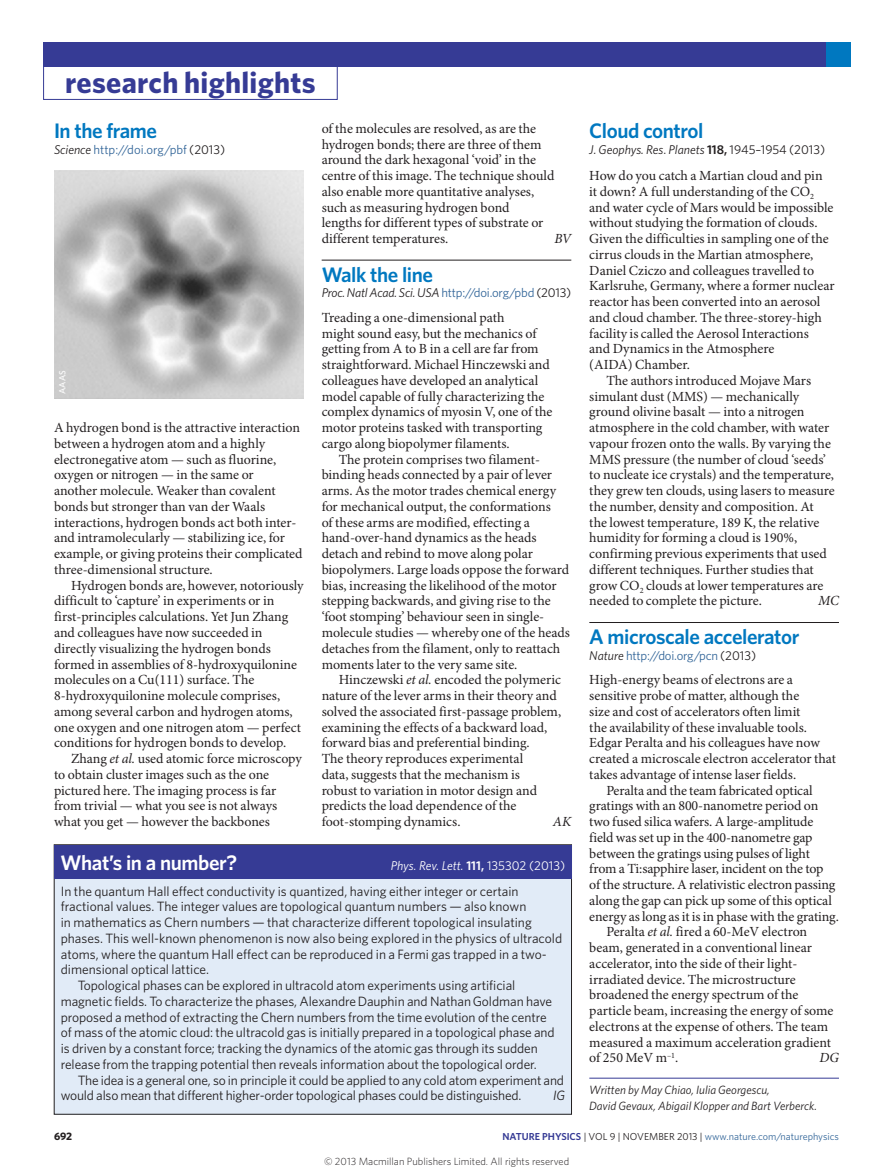
<style>
.page{position:relative;width:893px;height:1174px;background:#fff}
.page>*{position:absolute;margin:0;border:0;box-sizing:border-box;transform-origin:0 0}
.t1{font:700 30px "Whitney";letter-spacing:.01em;color:#363b95}
.Title_w_rule{font:600 21px "Whitney";letter-spacing:-.02em;color:#0078c0}
.Title{font:600 21px "Whitney";letter-spacing:-.02em;color:#0078c0}
.RH_box_title{font:600 21px "Whitney";letter-spacing:-.02em;color:#fff}
.Body_text{font:13.95px/15.8px "Minion Pro";letter-spacing:-.005em;color:#231f20}
.Body_first{font:13.95px/15.8px "Minion Pro";color:#231f20}
.Body_text-2{font:italic 13.95px "Minion Pro";letter-spacing:-.005em;color:#231f20}
.Box_body_text{font:13.5px/15.8px "Whitney";letter-spacing:-.005em;color:#231f20}
.Box_body_first{font:13.5px/15.8px "Whitney";color:#231f20}
.Box_body_text-2{font:italic 13.5px "Whitney";color:#231f20}
.Journal_DOI_ref{font:italic 12.75px "Whitney";letter-spacing:-.015em;color:#231f20}
.Journal_DOI_ref-2{font:12.75px "Whitney";color:#369}
.RH_box_title-2{font:italic 12.75px "Whitney";letter-spacing:-.01em;color:#fff}
.Author_information{font:italic 12px/15.8px "Whitney";color:#231f20}
.t2{font:700 10.8px "Whitney";color:#231f20}
.t3{font:300 10.5px "Whitney";color:#231f20}
.t4{font:10.2px "Whitney";color:#369}
.Picture_credit{font:500 9px "Whitney";color:#fff}
.s1{font-style:italic;color:#231f20}
.s2{color:#231f20}
.s3{font-style:italic}
.s4{font-style:normal;color:#369}
.s5{font-style:normal}
.s6{font-weight:600;font-style:normal}
.s7{font-weight:600;color:#363b95}
</style>
<div class="page">
<div style="left:43px;top:66px;width:295px;height:34px;border:1px solid #363b95"></div>
<div style="left:43px;top:43px;width:806px;height:24px;background:#363b95"></div>
<div style="left:826px;top:43px;width:24px;height:24px;background:#0078c0"></div>
<hr style="left:322px;top:260px;width:249px;height:1px;background:#231f20">
<hr style="left:589px;top:622px;width:250px;height:1px;background:#231f20">
<hr style="left:589px;top:1078px;width:250px;height:1px;background:#363b95">
<img style="left:54px;top:171px;width:250px;height:227px">
<div style="left:54px;top:844px;width:517px;height:270px;background:#e1ebf7"></div>
<div style="left:54px;top:844px;width:517px;height:34px;background:#363b95"></div>
<p class="t1" style="left:65px;top:62px;width:252px">research highlights</p>
<p class="Title" style="left:54px;top:117px;width:105px">In the frame</p>
<p class="Journal_DOI_ref-2" style="left:54px;top:141px;width:173px"><span class="s1">Science</span> http://doi.org/pbf <span class="s2">(2013)</span></p>
<p class="Body_text" style="left:322px;top:121px;width:234px">of the molecules are resolved, as are the hydrogen bonds; there are three of them around the dark hexagonal ‘void’ in the centre of this image. The technique should also enable more quantitative analyses, such as measuring hydrogen bond<br>lengths for different types of substrate or different temperatures.</p>
<p class="Body_text-2" style="left:554px;top:230px;width:18px">BV</p>
<p class="Picture_credit" style="left:56px;top:394px;width:25px;rotate:-90deg">AAAS</p>
<p class="Body_first" style="left:54px;top:420px;width:250px">A hydrogen bond is the attractive interaction between a hydrogen atom and a highly electronegative atom — such as fluorine, oxygen or nitrogen — in the same or<br>another molecule. Weaker than covalent bonds but stronger than van der Waals interactions, hydrogen bonds act both inter&shy;and intramolecularly — stabilizing ice, for example, or giving proteins their complicated three-dimensional structure.</p>
<p class="Body_text" style="left:54px;top:578px;width:251px;text-indent:17px">Hydrogen bonds are, however, notoriously difficult to ‘capture’ in experiments or in first-principles calculations. Yet Jun Zhang and colleagues have now succeeded in directly visualizing the hydrogen bonds formed in assemblies of 8-hydroxyquilonine molecules on a Cu(111) surface. The 8-hydroxyquilonine molecule comprises, among several carbon and hydrogen atoms, one oxygen and one nitrogen atom — perfect conditions for hydrogen bonds to develop.</p>
<p class="Body_text" style="left:54px;top:751px;width:249px;text-indent:17px">Zhang <span class="s3">et al.</span> used atomic force microscopy to obtain cluster images such as the one pictured here. The imaging process is far from trivial — what you see is not always what you get — however the backbones</p>
<p class="Title_w_rule" style="left:322px;top:260px;width:113px">Walk the line</p>
<p class="Journal_DOI_ref" style="left:322px;top:284px;width:251px">Proc. Natl Acad. Sci. USA <span class="s4">http://doi.org/pbd</span> <span class="s5">(2013)</span></p>
<p class="Body_first" style="left:322px;top:310px;width:232px">Treading a one-dimensional path<br>might sound easy, but the mechanics of getting from A to B in a cell are far from straightforward. Michael Hinczewski and colleagues have developed an analytical model capable of fully characterizing the complex dynamics of myosin V, one of the motor proteins tasked with transporting cargo along biopolymer filaments.</p>
<p class="Body_text" style="left:322px;top:452px;width:250px;text-indent:17px">The protein comprises two filament&shy;binding heads connected by a pair of lever arms. As the motor trades chemical energy for mechanical output, the conformations<br>of these arms are modified, effecting a hand-over-hand dynamics as the heads detach and rebind to move along polar biopolymers. Large loads oppose the forward bias, increasing the likelihood of the motor stepping backwards, and giving rise to the ‘foot stomping’ behaviour seen in single&shy;molecule studies — whereby one of the heads detaches from the filament, only to reattach moments later to the very same site.</p>
<p class="Body_text" style="left:322px;top:672px;width:241px;text-indent:17px">Hinczewski <span class="s3">et al.</span> encoded the polymeric nature of the lever arms in their theory and solved the associated first-passage problem, examining the effects of a backward load, forward bias and preferential binding.<br>The theory reproduces experimental<br>data, suggests that the mechanism is<br>robust to variation in motor design and predicts the load dependence of the foot-stomping dynamics.</p>
<p class="Body_text-2" style="left:553px;top:813px;width:20px">AK</p>
<p class="RH_box_title" style="left:61px;top:848px;width:178px">What’s in a number?</p>
<p class="RH_box_title-2" style="left:391px;top:857px;width:176px">Phys. Rev. Lett. <span class="s6">111,</span> <span class="s5">135302 (2013)</span></p>
<p class="Box_body_first" style="left:61px;top:882px;width:503px">In the quantum Hall effect conductivity is quantized, having either integer or certain fractional values. The integer values are topological quantum numbers — also known<br>in mathematics as Chern numbers — that characterize different topological insulating phases. This well-known phenomenon is now also being explored in the physics of ultracold atoms, where the quantum Hall effect can be reproduced in a Fermi gas trapped in a two&shy;dimensional optical lattice.</p>
<p class="Box_body_text" style="left:61px;top:977px;width:496px;text-indent:17px">Topological phases can be explored in ultracold atom experiments using artificial magnetic fields. To characterize the phases, Alexandre Dauphin and Nathan Goldman have proposed a method of extracting the Chern numbers from the time evolution of the centre of mass of the atomic cloud: the ultracold gas is initially prepared in a topological phase and is driven by a constant force; tracking the dynamics of the atomic gas through its sudden release from the trapping potential then reveals information about the topological order.</p>
<p class="Box_body_text" style="left:61px;top:1071px;width:505px;text-indent:17px">The idea is a general one, so in principle it could be applied to any cold atom experiment and would also mean that different higher-order topological phases could be distinguished.</p>
<p class="Box_body_text-2" style="left:553px;top:1086px;width:13px">IG</p>
<p class="Title" style="left:589px;top:117px;width:116px">Cloud control</p>
<p class="Journal_DOI_ref" style="left:589px;top:141px;width:237px">J. Geophys. Res<span class="s5">.</span> Planets <span class="s6">118,</span> <span class="s5">1945–1954 (2013)</span></p>
<p class="Body_first" style="left:589px;top:168px;width:247px">How do you catch a Martian cloud and pin<br>it down? A full understanding of the CO<sub>2 </sub>and water cycle of Mars would be impossible without studying the formation of clouds.<br>Given the difficulties in sampling one of the cirrus clouds in the Martian atmosphere, Daniel Cziczo and colleagues travelled to Karlsruhe, Germany, where a former nuclear reactor has been converted into an aerosol and cloud chamber. The three-storey-high facility is called the Aerosol Interactions<br>and Dynamics in the Atmosphere<br>(AIDA) Chamber.</p>
<p class="Body_text" style="left:589px;top:373px;width:247px;text-indent:17px">The authors introduced Mojave Mars simulant dust (MMS) — mechanically ground olivine basalt — into a nitrogen atmosphere in the cold chamber, with water vapour frozen onto the walls. By varying the MMS pressure (the number of cloud ‘seeds’ to nucleate ice crystals) and the temperature, they grew ten clouds, using lasers to measure the number, density and composition. At the lowest temperature, 189 K, the relative humidity for forming a cloud is 190%, confirming previous experiments that used different techniques. Further studies that grow CO<sub>2</sub> clouds at lower temperatures are needed to complete the picture.</p>
<p class="Body_text-2" style="left:818px;top:592px;width:22px">MC</p>
<p class="Title_w_rule" style="left:589px;top:622px;width:212px">A microscale accelerator</p>
<p class="Journal_DOI_ref-2" style="left:589px;top:647px;width:168px"><span class="s1">Nature</span> http://doi.org/pcn <span class="s2">(2013)</span></p>
<p class="Body_first" style="left:589px;top:672px;width:248px">High-energy beams of electrons are a sensitive probe of matter, although the<br>size and cost of accelerators often limit<br>the availability of these invaluable tools.<br>Edgar Peralta and his colleagues have now created a microscale electron accelerator that takes advantage of intense laser fields.</p>
<p class="Body_text" style="left:589px;top:782px;width:251px;text-indent:17px">Peralta and the team fabricated optical gratings with an 800-nanometre period on two fused silica wafers. A large-amplitude field was set up in the 400-nanometre gap between the gratings using pulses of light from a Ti:sapphire laser, incident on the top<br>of the structure. A relativistic electron passing along the gap can pick up some of this optical energy as long as it is in phase with the grating.</p>
<p class="Body_text" style="left:589px;top:924px;width:246px;text-indent:17px">Peralta <span class="s3">et al.</span> fired a 60-MeV electron beam, generated in a conventional linear accelerator, into the side of their light&shy;irradiated device. The microstructure broadened the energy spectrum of the particle beam, increasing the energy of some electrons at the expense of others. The team measured a maximum acceleration gradient of 250 MeV m<sup>–1</sup>.</p>
<p class="Body_text-2" style="left:819px;top:1049px;width:21px">DG</p>
<p class="Author_information" style="left:589px;top:1081px;width:229px">Written by May Chiao, Iulia Georgescu,<br>David Gevaux, Abigail Klopper and Bart Verberck.</p>
<p class="t2" style="left:54px;top:1129px;width:20px">692</p>
<p class="t4" style="left:502px;top:1129px;width:338px"><span class="s7">NATURE PHYSICS</span> <span class="s2">| VOL 9 | NOVEMBER 2013 |</span> www.nature.com/naturephysics</p>
<p class="t3" style="left:324px;top:1154px;width:247px">© 2013 Macmillan Publishers Limited. All rights reserved</p>
</div>
